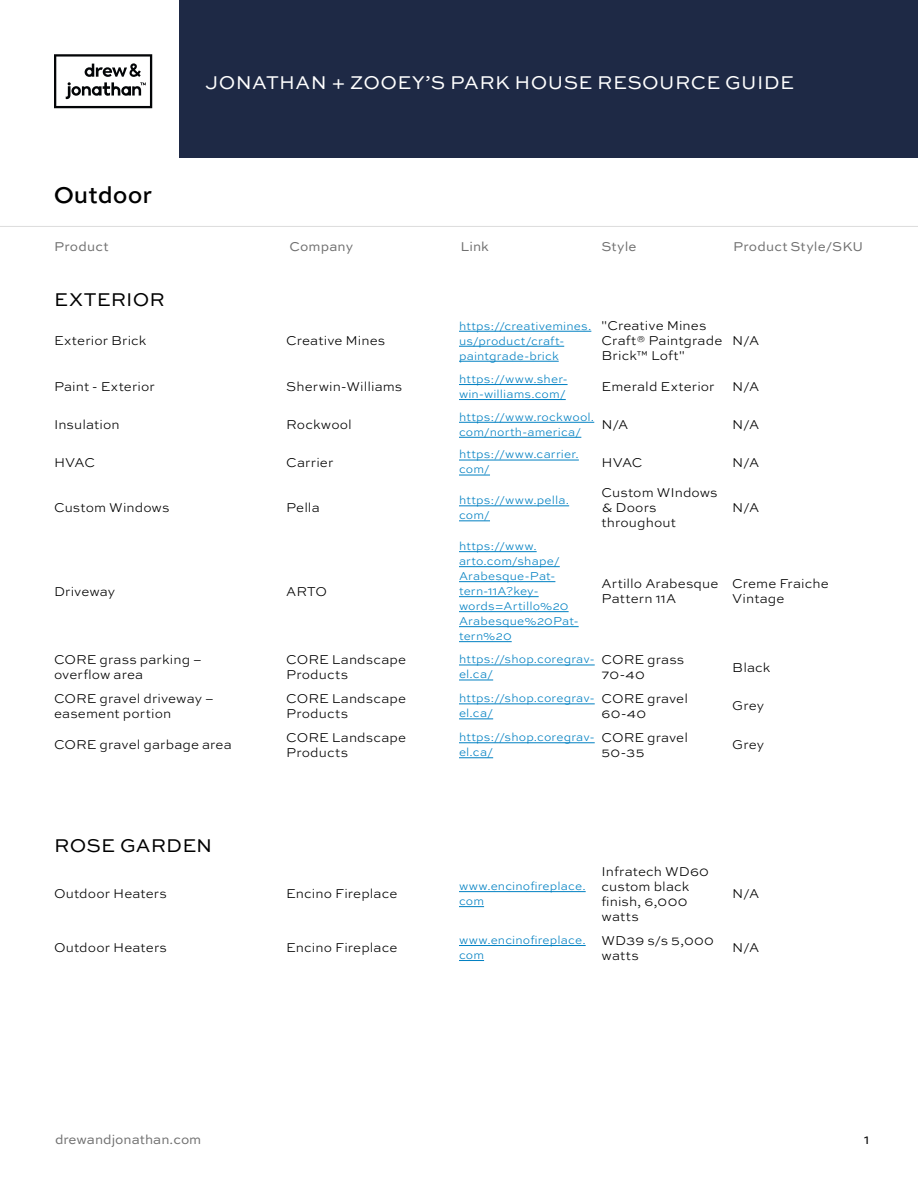
<style>
.page{position:relative;width:918px;height:1188px;background:#fff}
.page>*{position:absolute;margin:0;border:0;box-sizing:border-box;transform-origin:0 0}
.t1{font:500 24px "Sweet Sans";color:#000}
.t2{font:19.5px "Sweet Sans";letter-spacing:.02em;color:#fff}
.t3{font:19.5px "Sweet Sans";letter-spacing:.01em;color:#000}
.t4{font:300 13.5px/15px "Sweet Sans";letter-spacing:.005em;color:#000}
.t5{font:13.5px "Sweet Sans";letter-spacing:.005em;color:#707070}
.t6{font:13.5px "Sweet Sans";color:#000}
.t7{font:300 12px/15px "Sweet Sans";letter-spacing:.015em;color:#0080c2}
</style>
<div class="page">
<div style="left:179px;top:0;width:739px;height:158px;background:#1e2945"></div>
<svg style="left:54px;top:54px;width:98px;height:54px"></svg>
<hr style="left:0;top:226px;width:918px;height:1px;background:#707070">
<hr style="left:459px;top:331px;width:132px;height:1px;background:#0080c2">
<hr style="left:459px;top:346px;width:105px;height:1px;background:#0080c2">
<hr style="left:459px;top:361px;width:100px;height:1px;background:#0080c2">
<hr style="left:459px;top:384px;width:109px;height:1px;background:#0080c2">
<hr style="left:459px;top:399px;width:107px;height:1px;background:#0080c2">
<hr style="left:459px;top:422px;width:135px;height:1px;background:#0080c2">
<hr style="left:459px;top:437px;width:122px;height:1px;background:#0080c2">
<hr style="left:459px;top:460px;width:120px;height:1px;background:#0080c2">
<hr style="left:459px;top:475px;width:31px;height:1px;background:#0080c2">
<hr style="left:459px;top:506px;width:110px;height:1px;background:#0080c2">
<hr style="left:459px;top:521px;width:31px;height:1px;background:#0080c2">
<hr style="left:459px;top:551px;width:78px;height:1px;background:#0080c2">
<hr style="left:459px;top:566px;width:101px;height:1px;background:#0080c2">
<hr style="left:459px;top:581px;width:96px;height:1px;background:#0080c2">
<hr style="left:459px;top:596px;width:80px;height:1px;background:#0080c2">
<hr style="left:459px;top:611px;width:110px;height:1px;background:#0080c2">
<hr style="left:459px;top:626px;width:120px;height:1px;background:#0080c2">
<hr style="left:459px;top:641px;width:53px;height:1px;background:#0080c2">
<hr style="left:459px;top:665px;width:136px;height:1px;background:#0080c2">
<hr style="left:459px;top:680px;width:34px;height:1px;background:#0080c2">
<hr style="left:459px;top:704px;width:136px;height:1px;background:#0080c2">
<hr style="left:459px;top:719px;width:34px;height:1px;background:#0080c2">
<hr style="left:459px;top:742px;width:136px;height:1px;background:#0080c2">
<hr style="left:459px;top:757px;width:34px;height:1px;background:#0080c2">
<hr style="left:459px;top:891px;width:127px;height:1px;background:#0080c2">
<svg style="left:459px;top:906px;width:25px;height:1px"></svg>
<hr style="left:459px;top:945px;width:127px;height:1px;background:#0080c2">
<svg style="left:459px;top:960px;width:25px;height:1px"></svg>
<h2 class="t2" style="left:205px;top:71px;width:590px">JONATHAN + ZOOEY’S PARK HOUSE RESOURCE GUIDE</h2>
<h1 class="t1" style="left:54px;top:182px;width:100px">Outdoor</h1>
<p class="t5" style="left:54px;top:239px;width:56px">Product</p>
<p class="t5" style="left:289px;top:239px;width:65px">Company</p>
<p class="t5" style="left:460px;top:239px;width:30px">Link</p>
<p class="t5" style="left:601px;top:239px;width:37px">Style</p>
<p class="t5" style="left:733px;top:239px;width:131px">Product Style/SKU</p>
<h2 class="t3" style="left:54px;top:289px;width:112px">EXTERIOR</h2>
<p class="t4" style="left:54px;top:334px;width:94px">Exterior Brick</p>
<p class="t4" style="left:286px;top:334px;width:101px">Creative Mines</p>
<p class="t7" style="left:459px;top:319px;width:134px">https://creativemines. us/product/craft&shy;paintgrade-brick</p>
<p class="t4" style="left:602px;top:319px;width:122px">"Creative Mines<br>Craft® Paintgrade<br>Brick™ Loft"</p>
<p class="t4" style="left:732px;top:334px;width:28px">N/A</p>
<p class="t4" style="left:54px;top:380px;width:102px">Paint - Exterior</p>
<p class="t4" style="left:286px;top:380px;width:118px">Sherwin-Williams</p>
<p class="t7" style="left:459px;top:372px;width:110px">https://www.sher&shy;win-williams.com/</p>
<p class="t4" style="left:602px;top:380px;width:115px">Emerald Exterior</p>
<p class="t4" style="left:732px;top:380px;width:28px">N/A</p>
<p class="t4" style="left:54px;top:417px;width:67px">Insulation</p>
<p class="t4" style="left:286px;top:417px;width:67px">Rockwool</p>
<p class="t7" style="left:459px;top:410px;width:137px">https://www.rockwool. com/north-america/</p>
<p class="t4" style="left:602px;top:417px;width:28px">N/A</p>
<p class="t4" style="left:732px;top:417px;width:28px">N/A</p>
<p class="t4" style="left:54px;top:455px;width:42px">HVAC</p>
<p class="t4" style="left:286px;top:455px;width:49px">Carrier</p>
<p class="t7" style="left:459px;top:447px;width:121px">https://www.carrier. com/</p>
<p class="t4" style="left:602px;top:455px;width:42px">HVAC</p>
<p class="t4" style="left:732px;top:455px;width:28px">N/A</p>
<p class="t4" style="left:54px;top:501px;width:117px">Custom Windows</p>
<p class="t4" style="left:286px;top:501px;width:35px">Pella</p>
<p class="t7" style="left:459px;top:493px;width:112px">https://www.pella. com/</p>
<p class="t4" style="left:602px;top:486px;width:118px">Custom WIndows &amp; Doors throughout</p>
<p class="t4" style="left:732px;top:501px;width:28px">N/A</p>
<p class="t4" style="left:54px;top:584px;width:63px">Driveway</p>
<p class="t4" style="left:286px;top:584px;width:42px">ARTO</p>
<p class="t7" style="left:459px;top:539px;width:121px">https://www. arto.com/shape/<br>Arabesque-Pat&shy;tern-11A?key&shy;words=Artillo%20<br>Arabesque%20Pat&shy;tern%20</p>
<p class="t4" style="left:602px;top:577px;width:118px">Artillo Arabesque<br>Pattern 11A</p>
<p class="t4" style="left:732px;top:577px;width:98px">Creme Fraiche<br>Vintage</p>
<p class="t4" style="left:54px;top:652px;width:149px">CORE grass parking – overflow area</p>
<p class="t4" style="left:286px;top:652px;width:121px">CORE Landscape<br>Products</p>
<p class="t7" style="left:459px;top:652px;width:137px">https://shop.coregrav&shy;el.ca/</p>
<p class="t4" style="left:602px;top:652px;width:84px">CORE grass<br>70-40</p>
<p class="t4" style="left:732px;top:660px;width:40px">Black</p>
<p class="t4" style="left:54px;top:691px;width:161px">CORE gravel driveway – easement portion</p>
<p class="t4" style="left:286px;top:691px;width:121px">CORE Landscape<br>Products</p>
<p class="t7" style="left:459px;top:691px;width:137px">https://shop.coregrav&shy;el.ca/</p>
<p class="t4" style="left:602px;top:691px;width:88px">CORE gravel<br>60-40</p>
<p class="t4" style="left:732px;top:699px;width:33px">Grey</p>
<p class="t4" style="left:54px;top:738px;width:179px">CORE gravel garbage area</p>
<p class="t4" style="left:286px;top:730px;width:121px">CORE Landscape<br>Products</p>
<p class="t7" style="left:459px;top:730px;width:137px">https://shop.coregrav&shy;el.ca/</p>
<p class="t4" style="left:602px;top:730px;width:88px">CORE gravel<br>50-35</p>
<p class="t4" style="left:732px;top:738px;width:33px">Grey</p>
<h2 class="t3" style="left:54px;top:834px;width:160px">ROSE GARDEN</h2>
<p class="t4" style="left:54px;top:887px;width:114px">Outdoor Heaters</p>
<p class="t4" style="left:286px;top:887px;width:113px">Encino Fireplace</p>
<p class="t7" style="left:459px;top:879px;width:128px">www.encinofireplace. com</p>
<p class="t4" style="left:602px;top:864px;width:109px">Infratech WD60 custom black finish, 6,000 watts</p>
<p class="t4" style="left:732px;top:887px;width:28px">N/A</p>
<p class="t4" style="left:54px;top:941px;width:114px">Outdoor Heaters</p>
<p class="t4" style="left:286px;top:941px;width:113px">Encino Fireplace</p>
<p class="t7" style="left:459px;top:933px;width:128px">www.encinofireplace. com</p>
<p class="t4" style="left:602px;top:933px;width:114px">WD39 s/s 5,000 watts</p>
<p class="t4" style="left:732px;top:941px;width:28px">N/A</p>
<p class="t5" style="left:55px;top:1132px;width:148px">drewandjonathan.com</p>
<p class="t6" style="left:864px;top:1132px;width:7px">1</p>
</div>
